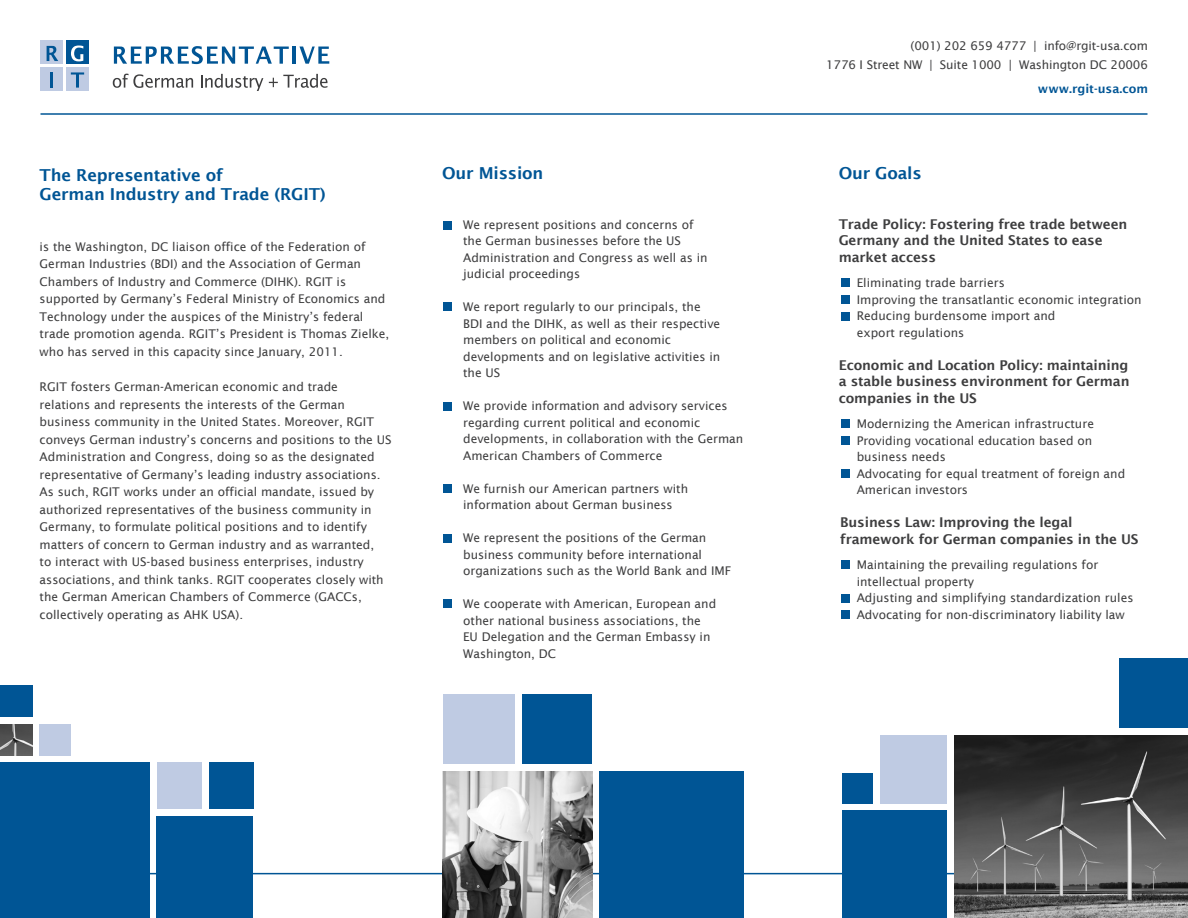
<style>
.page{position:relative;width:1188px;height:918px;background:#fff}
.page>*{position:absolute;margin:0;border:0;box-sizing:border-box;transform-origin:0 0}
.t1{font:600 16.5px "Lucida Sans";letter-spacing:-.01em;color:#005595}
.t2{font:600 13.5px/16.5px "Lucida Sans";letter-spacing:-.01em;color:#3e3e3f}
.t3{font:12px/16.5px "Lucida Sans";color:#3e3e3f}
.t4{font:600 12px "Lucida Sans";color:#005595}
</style>
<div class="page">
<div style="left:40px;top:40px;width:23px;height:24px;background:#bfcbe3"></div>
<div style="left:40px;top:68px;width:23px;height:23px;background:#bfcbe3"></div>
<svg style="left:47px;top:46px;width:11px;height:15px"></svg>
<div style="left:66px;top:40px;width:23px;height:24px;background:#005595"></div>
<svg style="left:71px;top:46px;width:12px;height:15px"></svg>
<hr style="left:50px;top:72px;width:3px;height:16px;background:#005595">
<div style="left:66px;top:68px;width:23px;height:23px;background:#bfcbe3"></div>
<svg style="left:71px;top:72px;width:13px;height:16px"></svg>
<svg style="left:114px;top:46px;width:175px;height:18px"></svg>
<hr style="left:292px;top:47px;width:4px;height:17px;background:#005595">
<svg style="left:299px;top:47px;width:30px;height:17px"></svg>
<svg style="left:113px;top:74px;width:80px;height:14px"></svg>
<svg style="left:201px;top:74px;width:62px;height:17px"></svg>
<svg style="left:269px;top:74px;width:58px;height:14px"></svg>
<div style="left:0;top:686px;width:32px;height:31px;background:#005595"></div>
<div style="left:40px;top:724px;width:31px;height:31px;background:#bfcbe3"></div>
<hr style="left:40px;top:113px;width:1108px;height:2px;background:#005595">
<hr style="left:39px;top:873px;width:1105px;height:1px;background:#005595">
<div style="left:443px;top:221px;width:9px;height:8px;background:#005595"></div>
<div style="left:841px;top:279px;width:9px;height:8px;background:#005595"></div>
<div style="left:841px;top:420px;width:9px;height:8px;background:#005595"></div>
<div style="left:841px;top:561px;width:9px;height:8px;background:#005595"></div>
<div style="left:443px;top:302px;width:9px;height:9px;background:#005595"></div>
<div style="left:443px;top:402px;width:9px;height:8px;background:#005595"></div>
<div style="left:443px;top:534px;width:9px;height:8px;background:#005595"></div>
<div style="left:443px;top:484px;width:9px;height:9px;background:#005595"></div>
<div style="left:443px;top:599px;width:9px;height:9px;background:#005595"></div>
<div style="left:0;top:763px;width:149px;height:155px;background:#005595"></div>
<div style="left:157px;top:817px;width:96px;height:101px;background:#005595"></div>
<div style="left:209px;top:763px;width:44px;height:46px;background:#005595"></div>
<div style="left:157px;top:763px;width:44px;height:46px;background:#bfcbe3"></div>
<img style="left:0;top:724px;width:32px;height:31px">
<div style="left:841px;top:296px;width:9px;height:8px;background:#005595"></div>
<div style="left:841px;top:312px;width:9px;height:9px;background:#005595"></div>
<div style="left:841px;top:436px;width:9px;height:9px;background:#005595"></div>
<div style="left:841px;top:594px;width:9px;height:9px;background:#005595"></div>
<div style="left:841px;top:610px;width:9px;height:9px;background:#005595"></div>
<div style="left:880px;top:735px;width:67px;height:68px;background:#bfcbe3"></div>
<div style="left:443px;top:694px;width:71px;height:70px;background:#bfcbe3"></div>
<div style="left:600px;top:771px;width:144px;height:147px;background:#005595"></div>
<div style="left:1120px;top:658px;width:68px;height:70px;background:#005595"></div>
<img style="left:955px;top:735px;width:233px;height:183px">
<div style="left:842px;top:773px;width:31px;height:30px;background:#005595"></div>
<img style="left:443px;top:771px;width:149px;height:147px">
<div style="left:522px;top:694px;width:70px;height:70px;background:#005595"></div>
<div style="left:842px;top:811px;width:105px;height:107px;background:#005595"></div>
<div style="left:841px;top:469px;width:9px;height:9px;background:#005595"></div>
<p class="t1" style="left:40px;top:166px;width:185px">The Representative of</p>
<p class="t1" style="left:40px;top:185px;width:288px">German Industry and Trade (RGIT)</p>
<p class="t3" style="left:40px;top:238px;width:351px;line-height:17.5px">is the Washington, DC liaison office of the Federation of German Industries (BDI) and the Association of German Chambers of Industry and Commerce (DIHK). RGIT is supported by Germany’s Federal Ministry of Economics and Technology under the auspices of the Ministry’s federal trade promotion agenda. RGIT’s President is Thomas Zielke, who has served in this capacity since January, 2011.</p>
<p class="t3" style="left:40px;top:378px;width:353px;line-height:17.5px">RGIT fosters German-American economic and trade relations and represents the interests of the German business community in the United States. Moreover, RGIT conveys German industry’s concerns and positions to the US Administration and Congress, doing so as the designated representative of Germany’s leading industry associations.<br>As such, RGIT works under an official mandate, issued by authorized representatives of the business community in Germany, to formulate political positions and to identify matters of concern to German industry and as warranted,<br>to interact with US-based business enterprises, industry associations, and think tanks. RGIT cooperates closely with the German American Chambers of Commerce (GACCs, collectively operating as AHK USA).</p>
<p class="t1" style="left:442px;top:164px;width:103px">Our Mission</p>
<p class="t3" style="left:463px;top:216px;width:246px">We represent positions and concerns of the German businesses before the US Administration and Congress as well as in judicial proceedings</p>
<p class="t3" style="left:463px;top:299px;width:259px">We report regularly to our principals, the BDI and the DIHK, as well as their respective members on political and economic developments and on legislative activities in the US</p>
<p class="t3" style="left:463px;top:398px;width:282px">We provide information and advisory services regarding current political and economic developments, in collaboration with the German American Chambers of Commerce</p>
<p class="t3" style="left:463px;top:480px;width:227px">We furnish our American partners with information about German business</p>
<p class="t3" style="left:463px;top:530px;width:270px">We represent the positions of the German business community before international organizations such as the World Bank and IMF</p>
<p class="t3" style="left:463px;top:596px;width:255px">We cooperate with American, European and other national business associations, the EU Delegation and the German Embassy in Washington, DC</p>
<p class="t3" style="left:911px;top:37px;width:239px">(001) 202 659 4777 | info@rgit-usa.com</p>
<p class="t3" style="left:826px;top:57px;width:323px">1776 I Street NW | Suite 1000 | Washington DC 20006</p>
<p class="t4" style="left:1038px;top:82px;width:112px">www.rgit-usa.com</p>
<p class="t1" style="left:839px;top:164px;width:85px">Our Goals</p>
<p class="t2" style="left:839px;top:216px;width:290px">Trade Policy: Fostering free trade between<br>Germany and the United States to ease market access</p>
<p class="t3" style="left:857px;top:275px;width:150px">Eliminating trade barriers</p>
<p class="t3" style="left:857px;top:291px;width:286px">Improving the transatlantic economic integration</p>
<p class="t3" style="left:857px;top:308px;width:200px">Reducing burdensome import and export regulations</p>
<p class="t2" style="left:839px;top:357px;width:292px;text-align:justify">Economic and Location Policy: maintaining a stable business environment for German companies in the US</p>
<p class="t3" style="left:857px;top:416px;width:239px">Modernizing the American infrastructure</p>
<p class="t3" style="left:857px;top:432px;width:237px">Providing vocational education based on business needs</p>
<p class="t3" style="left:857px;top:465px;width:270px">Advocating for equal treatment of foreign and<br>American investors</p>
<p class="t2" style="left:840px;top:514px;width:300px">Business Law: Improving the legal framework for German companies in the US</p>
<p class="t3" style="left:857px;top:557px;width:243px">Maintaining the prevailing regulations for intellectual property</p>
<p class="t3" style="left:857px;top:590px;width:278px">Adjusting and simplifying standardization rules</p>
<p class="t3" style="left:857px;top:606px;width:270px">Advocating for non-discriminatory liability law</p>
</div>
